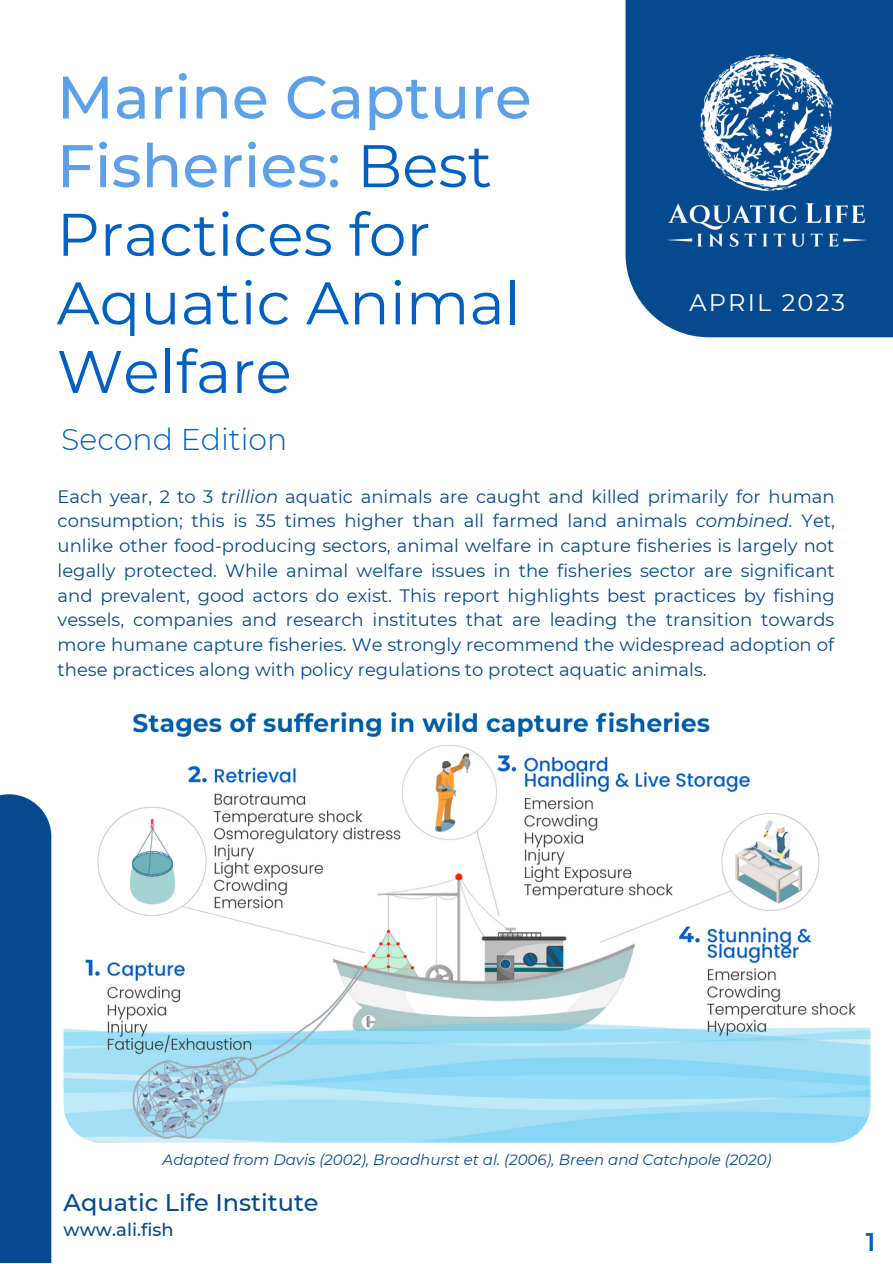
<style>
.page{position:relative;width:893px;height:1264px;background:#fff}
.page>*{position:absolute;margin:0;border:0;box-sizing:border-box;transform-origin:0 0}
.t1{font:60px/68.6px "Montserrat";color:#0160c2}
.t2{font:300 30px "Montserrat";color:#0160c2}
.t3{font:600 25.5px "Montserrat";color:#0160c2}
.t4{font:500 24px "Montserrat";color:#05498f}
.t5{font:24px "Montserrat";letter-spacing:.09em;color:#fff}
.t6{font:18px/24.8px "Montserrat";color:#05498f;text-align:justify}
.t7{font:500 18px "Montserrat";color:#05498f}
.t8{font:italic 15px "Montserrat";color:#05498f}
.s1{font-weight:500;color:#5ba0e8}
.s2{font-style:italic}
</style>
<div class="page">
<svg style="left:648px;top:311px;width:244px;height:26px;background:#185697"></svg>
<div style="left:0;top:794px;width:51px;height:468px;background:#05498f"></div>
<img style="left:64px;top:689px;width:806px;height:453px;border-radius:38px">
<img style="left:625px;top:0;width:267px;height:311px">
<h1 class="t1" style="left:57px;top:63px;width:476px"><span class="s1">Marine Capture<br>Fisheries:</span> Best<br>Practices for<br>Aquatic Animal<br>Welfare</h1>
<h2 class="t2" style="left:61px;top:421px;width:228px">Second Edition</h2>
<h3 class="t5" style="left:689px;top:287px;width:157px">APRIL 2023</h3>
<p class="t6" style="left:58px;top:484px;width:778px">Each year, 2 to 3 <span class="s2">trillion</span> aquatic animals are caught and killed primarily for human consumption; this is 35 times higher than all farmed land animals <span class="s2">combined</span>. Yet, unlike other food-producing sectors, animal welfare in capture fisheries is largely not legally protected. While animal welfare issues in the fisheries sector are significant and prevalent, good actors do exist. This report highlights best practices by fishing vessels, companies and research institutes that are leading the transition towards more humane capture fisheries. We strongly recommend the widespread adoption of these practices along with policy regulations to protect aquatic animals.</p>
<p class="t8" style="left:163px;top:1150px;width:610px">Adapted from Davis (2002), Broadhurst et al. (2006), Breen and Catchpole (2020)</p>
<h3 class="t4" style="left:64px;top:1187px;width:256px">Aquatic Life Institute</h3>
<p class="t7" style="left:64px;top:1218px;width:112px">www.ali.fish</p>
<h3 class="t3" style="left:865px;top:1225px;width:11px">1</h3>
</div>
